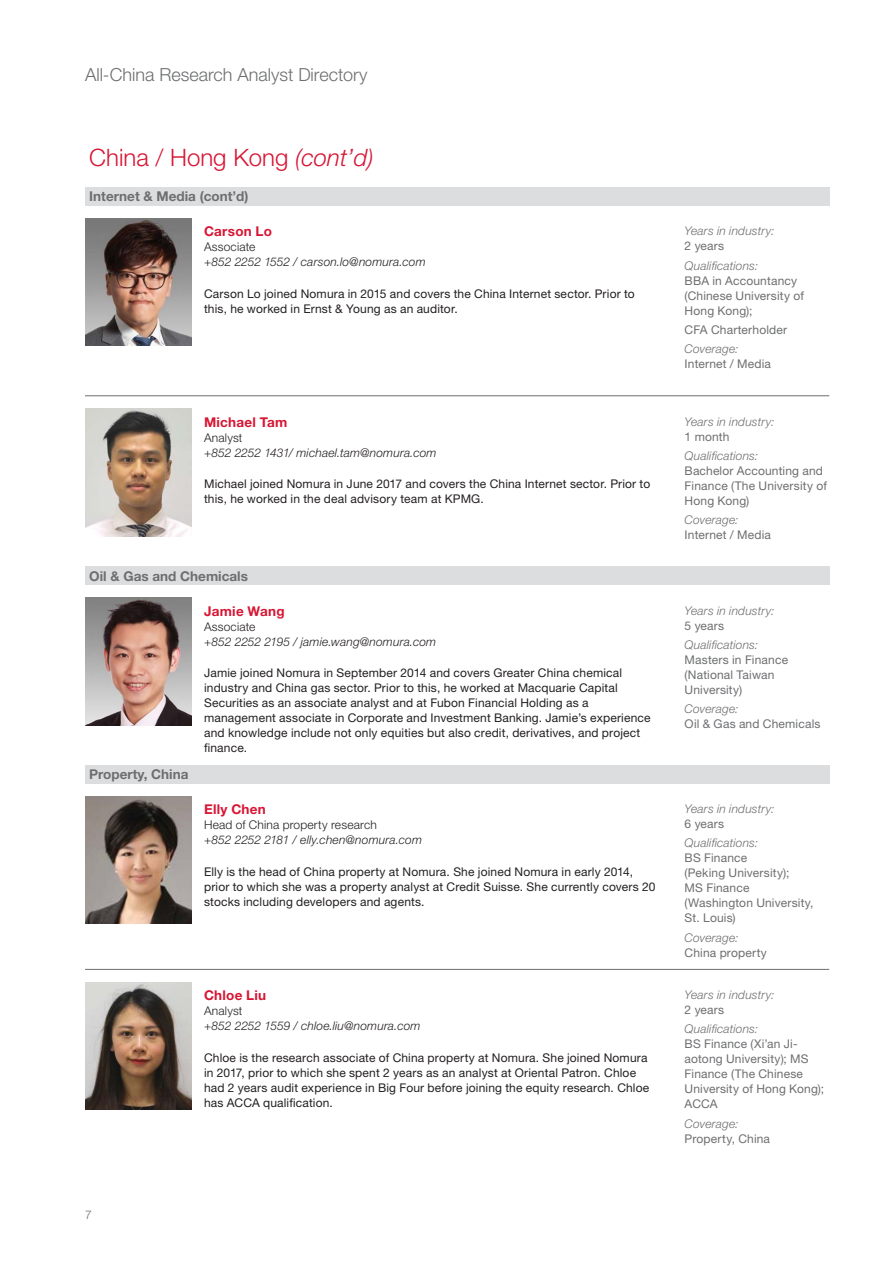
<style>
.page{position:relative;width:893px;height:1263px;background:#fff}
.page>*{position:absolute;margin:0;border:0;box-sizing:border-box;transform-origin:0 0}
.t1{font:300 24px "Helvetica Neue LT Std";color:#d71634}
.t2{font:300 18px "Helvetica Neue LT Std";color:#6d6e70}
.t3{font:700 13.5px "Helvetica Neue LT Std";color:#6d6e70}
.t4{font:700 13.5px "Helvetica Neue LT Std";letter-spacing:.02em;color:#d71634}
.t5{font:12px/15px "Helvetica Neue LT Std";letter-spacing:.015em;color:#231f20}
.t6{font:12px/15px "Helvetica Neue LT Std";letter-spacing:.015em;color:#6d6e70}
.t7{font:italic 300 12px "Helvetica Neue LT Std";letter-spacing:.015em;color:#6d6e70}
.t8{font:italic 300 12px "Helvetica Neue LT Std";letter-spacing:.01em;color:#231f20}
.t9{font:300 12px "Helvetica Neue LT Std";letter-spacing:.015em;color:#231f20}
.t10{font:300 12px "Helvetica Neue LT Std";color:#6c6d70}
.s1{font-style:italic}
</style>
<div class="page">
<div style="left:85px;top:187px;width:744px;height:18px;background:#dcddde"></div>
<div style="left:85px;top:567px;width:744px;height:18px;background:#dcddde"></div>
<div style="left:85px;top:765px;width:744px;height:18px;background:#dcddde"></div>
<hr style="left:85px;top:395px;width:744px;height:1px;background:#6d6e70">
<hr style="left:85px;top:969px;width:744px;height:1px;background:#6d6e70">
<img style="left:85px;top:218px;width:106px;height:128px">
<img style="left:85px;top:409px;width:106px;height:127px">
<img style="left:85px;top:598px;width:106px;height:127px">
<img style="left:85px;top:796px;width:106px;height:128px">
<img style="left:85px;top:982px;width:106px;height:128px">
<h2 class="t2" style="left:85px;top:68px;width:284px">All-China Research Analyst Directory</h2>
<h1 class="t1" style="left:89px;top:148px;width:286px">China / Hong Kong <span class="s1">(cont’d)</span></h1>
<p class="t3" style="left:89px;top:191px;width:161px">Internet &amp; Media (cont’d)</p>
<p class="t4" style="left:204px;top:226px;width:69px">Carson Lo</p>
<p class="t9" style="left:204px;top:243px;width:53px">Associate</p>
<p class="t8" style="left:204px;top:258px;width:223px">+852 2252 1552 / carson.lo@nomura.com</p>
<p class="t5" style="left:204px;top:287px;width:432px">Carson Lo joined Nomura in 2015 and covers the China Internet sector. Prior to this, he worked in Ernst &amp; Young as an auditor.</p>
<p class="t4" style="left:204px;top:417px;width:85px">Michael Tam</p>
<p class="t9" style="left:204px;top:433px;width:40px">Analyst</p>
<p class="t8" style="left:204px;top:448px;width:234px">+852 2252 1431/ michael.tam@nomura.com</p>
<p class="t5" style="left:204px;top:478px;width:448px">Michael joined Nomura in June 2017 and covers the China Internet sector. Prior to this, he worked in the deal advisory team at KPMG.</p>
<p class="t3" style="left:89px;top:571px;width:160px">Oil &amp; Gas and Chemicals</p>
<p class="t4" style="left:204px;top:606px;width:82px">Jamie Wang</p>
<p class="t9" style="left:204px;top:622px;width:53px">Associate</p>
<p class="t8" style="left:204px;top:637px;width:234px">+852 2252 2195 / jamie.wang@nomura.com</p>
<p class="t5" style="left:204px;top:667px;width:448px">Jamie joined Nomura in September 2014 and covers Greater China chemical industry and China gas sector. Prior to this, he worked at Macquarie Capital Securities as an associate analyst and at Fubon Financial Holding as a management associate in Corporate and Investment Banking. Jamie’s experience and knowledge include not only equities but also credit, derivatives, and project finance.</p>
<p class="t3" style="left:89px;top:769px;width:101px">Property, China</p>
<p class="t4" style="left:204px;top:804px;width:63px">Elly Chen</p>
<p class="t9" style="left:204px;top:820px;width:174px">Head of China property research</p>
<p class="t8" style="left:204px;top:835px;width:219px">+852 2252 2181 / elly.chen@nomura.com</p>
<p class="t5" style="left:204px;top:865px;width:453px">Elly is the head of China property at Nomura. She joined Nomura in early 2014, prior to which she was a property analyst at Credit Suisse. She currently covers 20 stocks including developers and agents.</p>
<p class="t4" style="left:204px;top:990px;width:64px">Chloe Liu</p>
<p class="t9" style="left:204px;top:1006px;width:40px">Analyst</p>
<p class="t8" style="left:204px;top:1021px;width:218px">+852 2252 1559 / chloe.liu@nomura.com</p>
<p class="t5" style="left:204px;top:1051px;width:447px">Chloe is the research associate of China property at Nomura. She joined Nomura in 2017, prior to which she spent 2 years as an analyst at Oriental Patron. Chloe had 2 years audit experience in Big Four before joining the equity research. Chloe has ACCA qualification.</p>
<p class="t10" style="left:85px;top:1210px;width:8px">7</p>
<p class="t7" style="left:685px;top:226px;width:91px">Years in industry:</p>
<p class="t6" style="left:685px;top:240px;width:41px">2 years</p>
<p class="t7" style="left:685px;top:261px;width:75px">Qualifications:</p>
<p class="t6" style="left:685px;top:274px;width:121px">BBA in Accountancy (Chinese University of<br>Hong Kong);</p>
<p class="t6" style="left:685px;top:323px;width:104px">CFA Charterholder</p>
<p class="t7" style="left:685px;top:344px;width:55px">Coverage:</p>
<p class="t6" style="left:685px;top:358px;width:88px">Internet / Media</p>
<p class="t7" style="left:685px;top:417px;width:91px">Years in industry:</p>
<p class="t6" style="left:685px;top:430px;width:46px">1 month</p>
<p class="t7" style="left:685px;top:451px;width:75px">Qualifications:</p>
<p class="t6" style="left:685px;top:464px;width:144px">Bachelor Accounting and<br>Finance (The University of<br>Hong Kong)</p>
<p class="t7" style="left:685px;top:515px;width:55px">Coverage:</p>
<p class="t6" style="left:685px;top:529px;width:88px">Internet / Media</p>
<p class="t7" style="left:685px;top:606px;width:91px">Years in industry:</p>
<p class="t6" style="left:685px;top:619px;width:41px">5 years</p>
<p class="t7" style="left:685px;top:640px;width:75px">Qualifications:</p>
<p class="t6" style="left:685px;top:654px;width:105px">Masters in Finance (National Taiwan<br>University)</p>
<p class="t7" style="left:685px;top:705px;width:55px">Coverage:</p>
<p class="t6" style="left:685px;top:718px;width:137px">Oil &amp; Gas and Chemicals</p>
<p class="t7" style="left:685px;top:804px;width:91px">Years in industry:</p>
<p class="t6" style="left:685px;top:818px;width:41px">6 years</p>
<p class="t7" style="left:685px;top:839px;width:75px">Qualifications:</p>
<p class="t6" style="left:685px;top:852px;width:130px">BS Finance<br>(Peking University);<br>MS Finance (Washington University,<br>St. Louis)</p>
<p class="t7" style="left:685px;top:933px;width:55px">Coverage:</p>
<p class="t6" style="left:685px;top:946px;width:84px">China property</p>
<p class="t7" style="left:685px;top:990px;width:91px">Years in industry:</p>
<p class="t6" style="left:685px;top:1004px;width:41px">2 years</p>
<p class="t7" style="left:685px;top:1025px;width:75px">Qualifications:</p>
<p class="t6" style="left:685px;top:1038px;width:141px">BS Finance (Xi’an Ji&shy;aotong University); MS<br>Finance (The Chinese<br>University of Hong Kong);<br>ACCA</p>
<p class="t7" style="left:685px;top:1119px;width:55px">Coverage:</p>
<p class="t6" style="left:685px;top:1132px;width:87px">Property, China</p>
</div>
